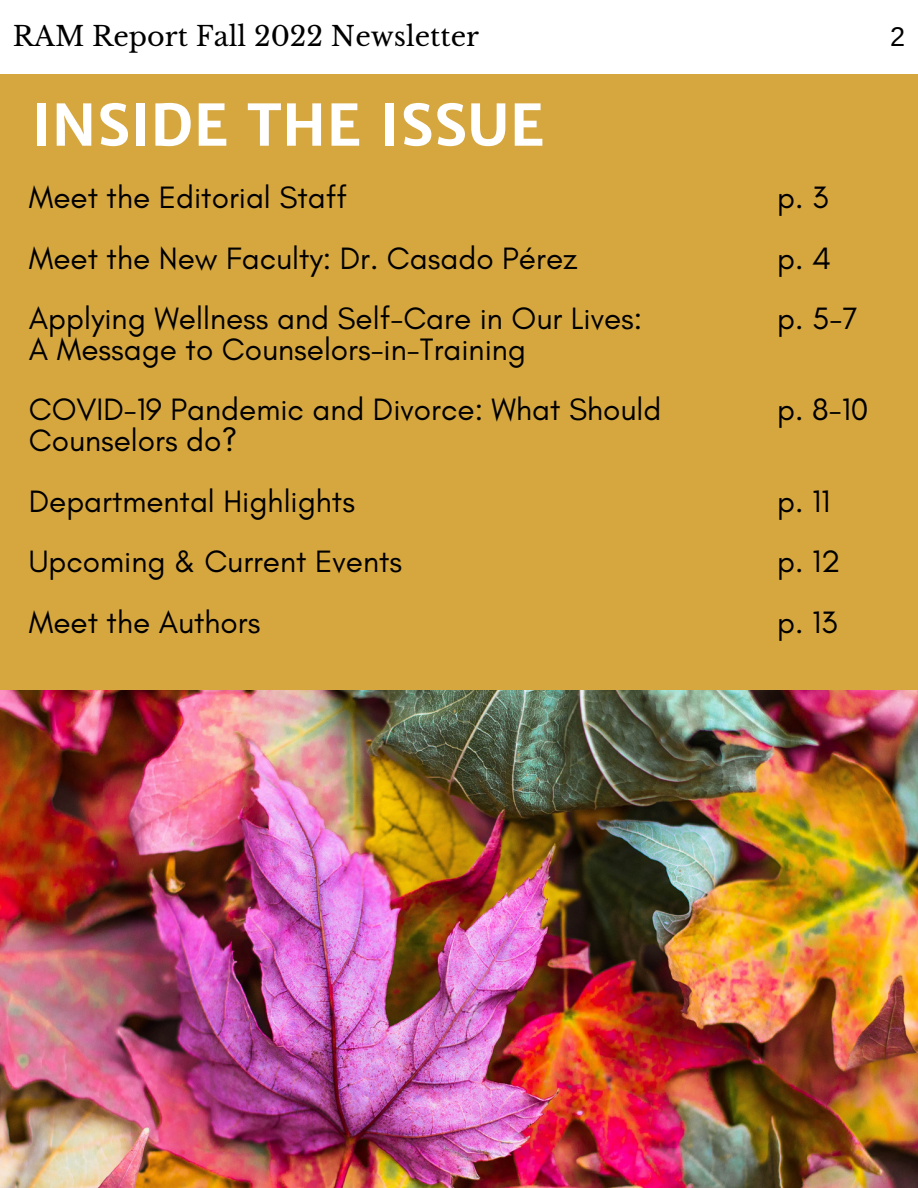
<style>
.page{position:relative;width:918px;height:1188px;background:#d6a73e}
.page>*{position:absolute;margin:0;border:0;box-sizing:border-box;transform-origin:0 0}
.t1{font:700 57px "Merriweather Sans";color:#fff}
.t2{font:31.5px/60.8px "Glacial Indifference";color:#000}
.t3{font:27px "Libre Baskerville";color:#000}
.t4{font:27px "Arimo";color:#000}
</style>
<div class="page">
<div style="left:0;top:0;width:918px;height:73px;background:#fff"></div>
<img style="left:0;top:690px;width:918px;height:498px">
<p class="t3" style="left:13px;top:19px;width:468px">RAM Report Fall 2022 Newsletter</p>
<p class="t4" style="left:890px;top:21px;width:17px">2</p>
<h1 class="t1" style="left:31px;top:90px;width:515px">INSIDE THE ISSUE</h1>
<p class="t2" style="left:29px;top:166px;width:615px">Meet the Editorial Staff<br>Meet the New Faculty: Dr. Casado Pérez<br>Applying Wellness and Self-Care in Our Lives:</p>
<p class="t2" style="left:29px;top:318px;width:634px">A Message to Counselors-in-Training<br>COVID-19 Pandemic and Divorce: What Should</p>
<p class="t2" style="left:29px;top:409px;width:375px">Counselors do?<br>Departmental Highlights<br>Upcoming &amp; Current Events<br>Meet the Authors</p>
<p class="t2" style="left:777px;top:166px;width:82px">p. 3 p. 4 p. 5-7</p>
<p class="t2" style="left:777px;top:379px;width:93px">p. 8-10</p>
<p class="t2" style="left:777px;top:470px;width:65px">p. 11 p. 12 p. 13</p>
</div>
